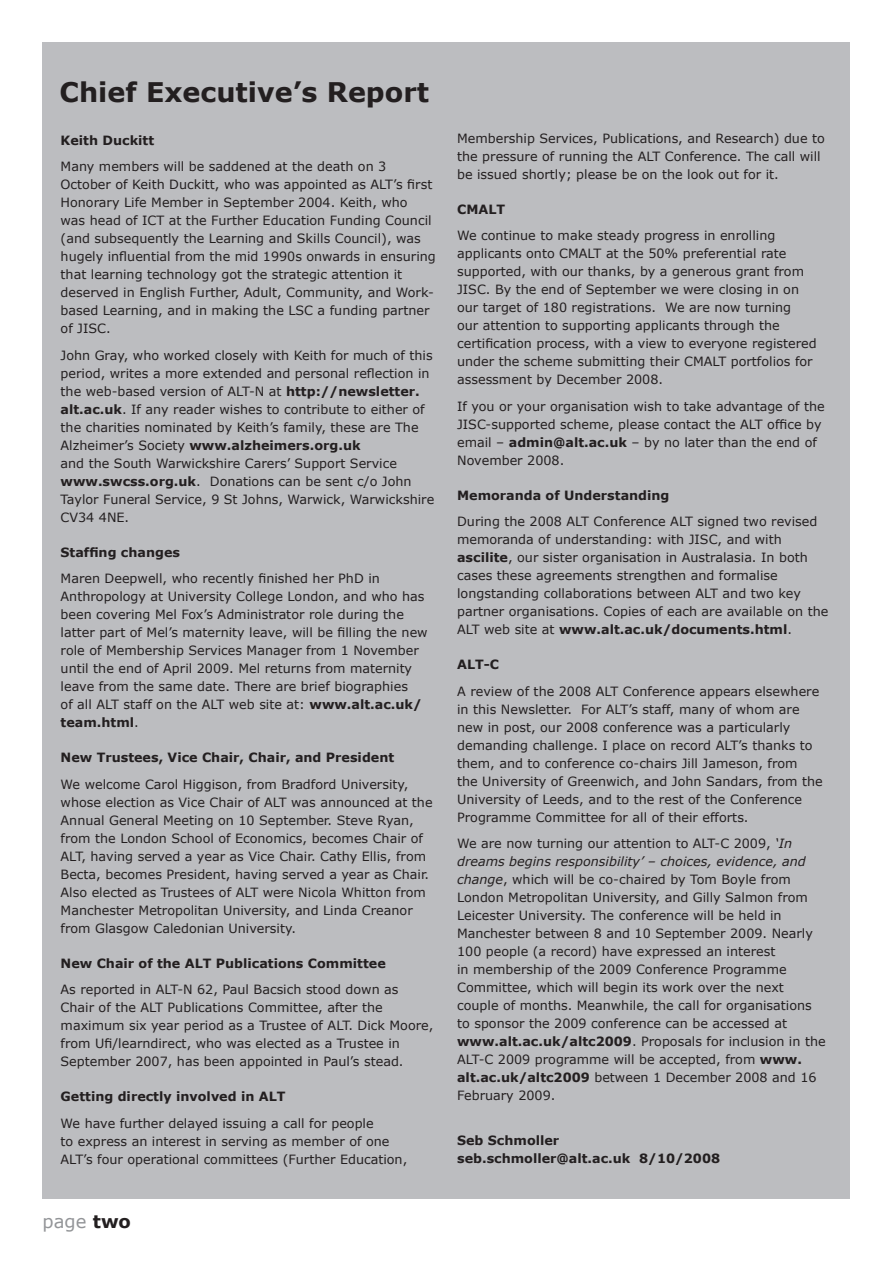
<style>
.page{position:relative;width:893px;height:1263px;background:#fff}
.page>*{position:absolute;margin:0;border:0;box-sizing:border-box;transform-origin:0 0}
.headline{font:700 27px "Verdana";color:#231f20}
.subhead{font:18px "Verdana";color:#939598}
.body_Text{font:12.75px/18px "Verdana";color:#231f20}
.body_Text-2{font:700 12.75px "Verdana";color:#231f20}
.s1{font-weight:700}
.s2{font-weight:700;color:#231f20}
.s3{font-style:italic}
</style>
<div class="page">
<div style="left:43px;top:43px;width:807px;height:1156px;background:#bcbdc0"></div>
<p class="headline" style="left:60px;top:75px;width:371px">Chief Executive’s Report</p>
<p class="body_Text-2" style="left:61px;top:132px;width:95px">Keith Duckitt</p>
<p class="body_Text" style="left:61px;top:157px;width:377px">Many members will be saddened at the death on 3<br>October of Keith Duckitt, who was appointed as ALT’s first Honorary Life Member in September 2004. Keith, who<br>was head of ICT at the Further Education Funding Council (and subsequently the Learning and Skills Council), was hugely influential from the mid 1990s onwards in ensuring that learning technology got the strategic attention it deserved in English Further, Adult, Community, and Work&shy;based Learning, and in making the LSC a funding partner of JISC.</p>
<p class="body_Text" style="left:61px;top:346px;width:375px">John Gray, who worked closely with Keith for much of this period, writes a more extended and personal reflection in the web-based version of ALT-N at <span class="s1">http://newsletter. alt.ac.uk</span>. If any reader wishes to contribute to either of the charities nominated by Keith’s family, these are The Alzheimer’s Society <span class="s1">www.alzheimers.org.uk<br></span>and the South Warwickshire Carers’ Support Service <span class="s1">www.swcss.org.uk</span>. Donations can be sent c/o John Taylor Funeral Service, 9 St Johns, Warwick, Warwickshire CV34 4NE.</p>
<p class="body_Text-2" style="left:61px;top:544px;width:121px">Staffing changes</p>
<p class="body_Text" style="left:61px;top:569px;width:369px">Maren Deepwell, who recently finished her PhD in Anthropology at University College London, and who has been covering Mel Fox’s Administrator role during the latter part of Mel’s maternity leave, will be filling the new role of Membership Services Manager from 1 November until the end of April 2009. Mel returns from maternity leave from the same date. There are brief biographies<br>of all ALT staff on the ALT web site at: <span class="s1">www.alt.ac.uk/ team.html</span>.</p>
<p class="body_Text-2" style="left:61px;top:750px;width:335px">New Trustees, Vice Chair, Chair, and President</p>
<p class="body_Text" style="left:61px;top:775px;width:373px">We welcome Carol Higgison, from Bradford University, whose election as Vice Chair of ALT was announced at the Annual General Meeting on 10 September. Steve Ryan, from the London School of Economics, becomes Chair of ALT, having served a year as Vice Chair. Cathy Ellis, from Becta, becomes President, having served a year as Chair.<br>Also elected as Trustees of ALT were Nicola Whitton from Manchester Metropolitan University, and Linda Creanor from Glasgow Caledonian University.</p>
<p class="body_Text-2" style="left:61px;top:955px;width:327px">New Chair of the ALT Publications Committee</p>
<p class="body_Text" style="left:61px;top:980px;width:374px">As reported in ALT-N 62, Paul Bacsich stood down as Chair of the ALT Publications Committee, after the maximum six year period as a Trustee of ALT. Dick Moore, from Ufi/learndirect, who was elected as a Trustee in September 2007, has been appointed in Paul’s stead.</p>
<p class="body_Text-2" style="left:61px;top:1089px;width:226px">Getting directly involved in ALT</p>
<p class="body_Text" style="left:61px;top:1114px;width:348px">We have further delayed issuing a call for people<br>to express an interest in serving as member of one<br>ALT’s four operational committees (Further Education,</p>
<p class="subhead" style="left:43px;top:1209px;width:90px">page <span class="s2">two</span></p>
<p class="body_Text" style="left:457px;top:129px;width:369px">Membership Services, Publications, and Research) due to the pressure of running the ALT Conference. The call will be issued shortly; please be on the look out for it.</p>
<p class="body_Text-2" style="left:457px;top:201px;width:50px">CMALT</p>
<p class="body_Text" style="left:457px;top:226px;width:361px">We continue to make steady progress in enrolling applicants onto CMALT at the 50% preferential rate supported, with our thanks, by a generous grant from JISC. By the end of September we were closing in on our target of 180 registrations. We are now turning<br>our attention to supporting applicants through the certification process, with a view to everyone registered under the scheme submitting their CMALT portfolios for assessment by December 2008.</p>
<p class="body_Text" style="left:457px;top:397px;width:369px">If you or your organisation wish to take advantage of the JISC-supported scheme, please contact the ALT office by email – <span class="s1">admin@alt.ac.uk</span> – by no later than the end of November 2008.</p>
<p class="body_Text-2" style="left:457px;top:487px;width:214px">Memoranda of Understanding</p>
<p class="body_Text" style="left:457px;top:512px;width:373px">During the 2008 ALT Conference ALT signed two revised memoranda of understanding: with JISC, and with <span class="s1">ascilite</span>, our sister organisation in Australasia. In both cases these agreements strengthen and formalise longstanding collaborations between ALT and two key partner organisations. Copies of each are available on the ALT web site at <span class="s1">www.alt.ac.uk/documents.html</span>.</p>
<p class="body_Text-2" style="left:457px;top:656px;width:44px">ALT-C</p>
<p class="body_Text" style="left:457px;top:682px;width:367px">A review of the 2008 ALT Conference appears elsewhere in this Newsletter. For ALT’s staff, many of whom are new in post, our 2008 conference was a particularly demanding challenge. I place on record ALT’s thanks to them, and to conference co-chairs Jill Jameson, from<br>the University of Greenwich, and John Sandars, from the University of Leeds, and to the rest of the Conference Programme Committee for all of their efforts.</p>
<p class="body_Text" style="left:457px;top:834px;width:370px">We are now turning our attention to ALT-C 2009, <span class="s3">‘In dreams begins responsibility’ – choices, evidence, and change</span>, which will be co-chaired by Tom Boyle from London Metropolitan University, and Gilly Salmon from Leicester University. The conference will be held in Manchester between 8 and 10 September 2009. Nearly 100 people (a record) have expressed an interest<br>in membership of the 2009 Conference Programme Committee, which will begin its work over the next couple of months. Meanwhile, the call for organisations to sponsor the 2009 conference can be accessed at <span class="s1">www.alt.ac.uk/altc2009</span>. Proposals for inclusion in the ALT-C 2009 programme will be accepted, from <span class="s1">www. alt.ac.uk/altc2009</span> between 1 December 2008 and 16<br>February 2009.</p>
<p class="body_Text-2" style="left:457px;top:1132px;width:104px">Seb Schmoller</p>
<p class="body_Text-2" style="left:457px;top:1150px;width:265px">seb.schmoller@alt.ac.uk 8/10/2008</p>
</div>
